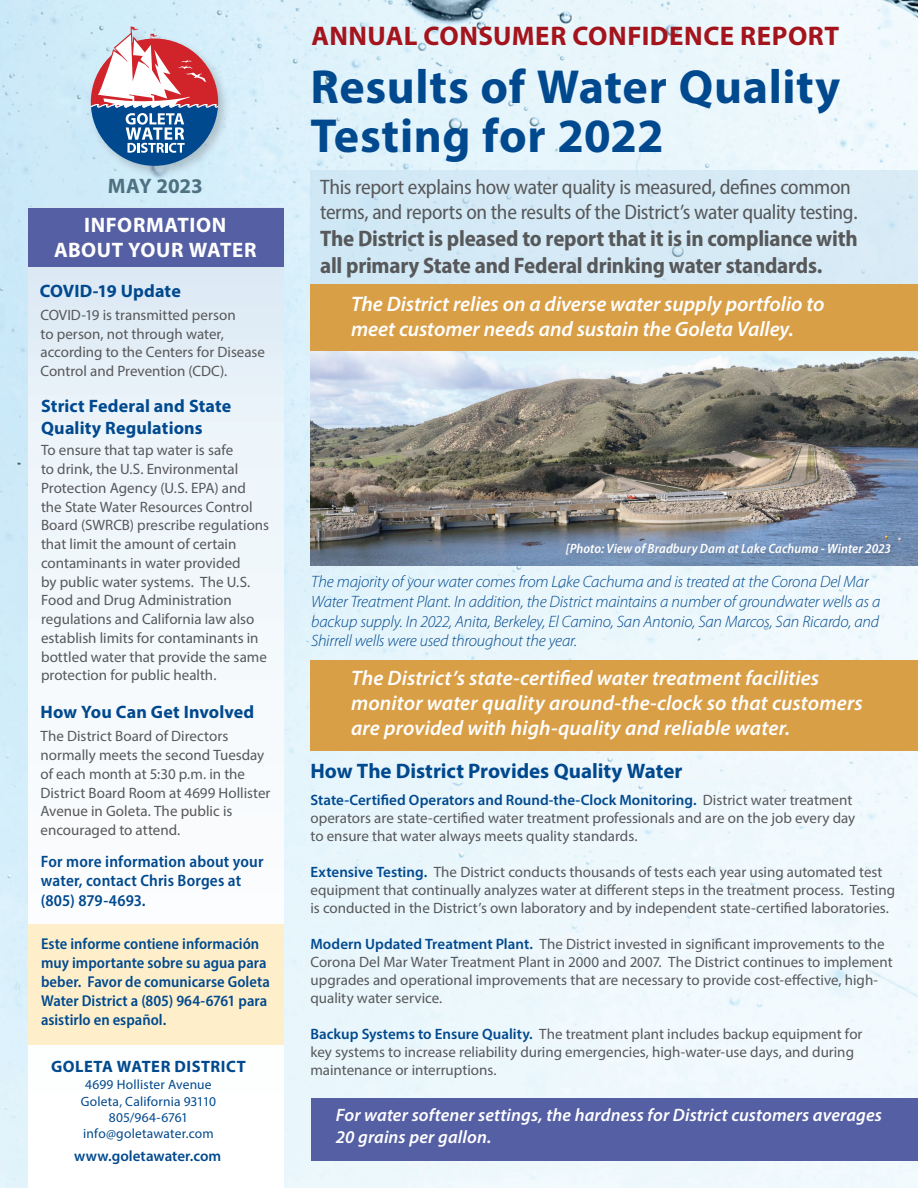
<style>
.page{position:relative;width:918px;height:1188px;background:#fff}
.page>*{position:absolute;margin:0;border:0;box-sizing:border-box;transform-origin:0 0}
.t1{font:700 48px/49.5px "Myriad Pro";letter-spacing:.01em;color:#01498e}
.t2{font:700 27px "Myriad Pro";letter-spacing:.02em;color:#a4141c}
.t3{font:700 semi-condensed 22.5px/27px "Myriad Pro";letter-spacing:-.01em;color:#57585a}
.t4{font:italic 600 21px/25.2px "Myriad Pro";color:#fff}
.t5{font:semi-condensed 21px/25.2px "Myriad Pro";letter-spacing:-.02em;color:#57585a}
.t6{font:700 21px "Myriad Pro";letter-spacing:-.005em;color:#01498e}
.t7{font:700 21px/25.2px "Myriad Pro";letter-spacing:.025em;color:#fff;text-align:center}
.t8{font:700 21px "Myriad Pro";color:#4e7282}
.t9{font:italic 600 18px/21.6px "Myriad Pro";letter-spacing:.005em;color:#fff}
.t10{font:700 18px/21.6px "Myriad Pro";letter-spacing:.01em;color:#01498e}
.t11{font:italic 300 16.5px/19.8px "Myriad Pro";letter-spacing:-.01em;color:#01498e}
.t12{font:600 semi-condensed 16.5px/19.8px "Myriad Pro";letter-spacing:.01em;color:#01498e}
.t13{font:700 16.5px "Myriad Pro";letter-spacing:.03em;color:#01498e}
.t14{font:600 semi-condensed 15.75px/18.9px "Myriad Pro";color:#01498e}
.t15{font:15px/18.8px "Myriad Pro";color:#57585a}
.t16{font:600 15px "Myriad Pro";letter-spacing:.005em;color:#01498e}
.t17{font:13.5px/16.2px "Myriad Pro";letter-spacing:.015em;color:#01498e;text-align:center}
.t18{font:italic 600 semi-condensed 13.5px "Myriad Pro";letter-spacing:.005em;color:#fff}
.s1{font-weight:600;color:#01498e}
</style>
<div class="page">
<img style="left:0;top:0;width:918px;height:1188px">
<div style="left:310px;top:171px;width:608px;height:113px;background:#d5eaf5"></div>
<svg style="left:28px;top:267px;width:256px;height:921px"></svg>
<div style="left:28px;top:208px;width:256px;height:59px;background:#555fa3"></div>
<div style="left:28px;top:924px;width:256px;height:121px;background:#feefca"></div>
<div style="left:88px;top:23px;width:143px;height:155px;background:#231f20;opacity:.22"></div>
<svg style="left:91px;top:26px;width:127px;height:140px"></svg>
<img style="left:310px;top:350px;width:608px;height:215px">
<div style="left:310px;top:284px;width:608px;height:66px;background:#d99f46"></div>
<div style="left:562px;top:539px;width:339px;height:28px;background:#231f20;opacity:.28"></div>
<div style="left:310px;top:660px;width:608px;height:90px;background:#d99f46"></div>
<div style="left:311px;top:1099px;width:607px;height:62px;background:#555fa3"></div>
<h3 class="t8" style="left:108px;top:173px;width:97px">MAY 2023</h3>
<h3 class="t7" style="left:54px;top:212px;width:204px">INFORMATION<br>ABOUT YOUR WATER</h3>
<p class="t10" style="left:40px;top:280px;width:143px">COVID-19 Update</p>
<p class="t15" style="left:40px;top:305px;width:226px">COVID-19 is transmitted person<br>to person, not through water, according to the Centers for Disease<br>Control and Prevention (CDC).</p>
<p class="t10" style="left:41px;top:395px;width:192px">Strict Federal and State<br>Quality Regulations</p>
<p class="t15" style="left:41px;top:441px;width:230px">To ensure that tap water is safe<br>to drink, the U.S. Environmental Protection Agency (U.S. EPA) and the State Water Resources Control Board (SWRCB) prescribe regulations that limit the amount of certain contaminants in water provided<br>by public water systems. The U.S.<br>Food and Drug Administration regulations and California law also establish limits for contaminants in bottled water that provide the same protection for public health.</p>
<p class="t10" style="left:41px;top:701px;width:215px">How You Can Get Involved</p>
<p class="t15" style="left:40px;top:727px;width:232px">The District Board of Directors normally meets the second Tuesday of each month at 5:30 p.m. in the<br>District Board Room at 4699 Hollister<br>Avenue in Goleta. The public is encouraged to attend.</p>
<p class="t12" style="left:41px;top:851px;width:224px">For more information about your water, contact Chris Borges at (805) 879-4693.</p>
<p class="t14" style="left:41px;top:934px;width:230px">Este informe contiene información muy importante sobre su agua para beber. Favor de comunicarse Goleta<br>Water District a (805) 964-6761 para asistirlo en español.</p>
<p class="t13" style="left:51px;top:1056px;width:196px">GOLETA WATER DISTRICT</p>
<p class="t17" style="left:81px;top:1077px;width:137px">4699 Hollister Avenue<br>Goleta, California 93110<br>805/964-6761 info@goletawater.com</p>
<p class="t16" style="left:74px;top:1146px;width:149px">www.goletawater.com</p>
<h2 class="t2" style="left:311px;top:18px;width:529px">ANNUAL CONSUMER CONFIDENCE REPORT</h2>
<h1 class="t1" style="left:310px;top:60px;width:531px">Results of Water Quality<br>Testing for 2022</h1>
<h3 class="t5" style="left:320px;top:174px;width:539px">This report explains how water quality is measured, defines common terms, and reports on the results of the District’s water quality testing.</h3>
<h3 class="t3" style="left:320px;top:224px;width:539px">The District is pleased to report that it is in compliance with all primary State and Federal drinking water standards.</h3>
<h3 class="t4" style="left:351px;top:291px;width:475px">The District relies on a diverse water supply portfolio to meet customer needs and sustain the Goleta Valley.</h3>
<p class="t18" style="left:566px;top:540px;width:327px">[Photo: View of Bradbury Dam at Lake Cachuma - Winter 2023</p>
<p class="t11" style="left:311px;top:571px;width:571px">The majority of your water comes from Lake Cachuma and is treated at the Corona Del Mar Water Treatment Plant. In addition, the District maintains a number of groundwater wells as a backup supply. In 2022, Anita, Berkeley, El Camino, San Antonio, San Marcos, San Ricardo, and Shirrell wells were used throughout the year.</p>
<h3 class="t4" style="left:351px;top:665px;width:513px">The District’s state-certified water treatment facilities monitor water quality around-the-clock so that customers are provided with high-quality and reliable water.</h3>
<h3 class="t6" style="left:310px;top:757px;width:373px">How The District Provides Quality Water</h3>
<p class="t15" style="left:310px;top:790px;width:546px;line-height:18px"><span class="s1">State-Certified Operators and Round-the-Clock Monitoring.</span> District water treatment operators are state-certified water treatment professionals and are on the job every day to ensure that water always meets quality standards.</p>
<p class="t15" style="left:310px;top:862px;width:586px;line-height:18px"><span class="s1">Extensive Testing.</span> The District conducts thousands of tests each year using automated test equipment that continually analyzes water at different steps in the treatment process. Testing is conducted in the District’s own laboratory and by independent state-certified laboratories.</p>
<p class="t15" style="left:310px;top:934px;width:584px;line-height:18px"><span class="s1">Modern Updated Treatment Plant.</span> The District invested in significant improvements to the Corona Del Mar Water Treatment Plant in 2000 and 2007. The District continues to implement upgrades and operational improvements that are necessary to provide cost-effective, high&shy;quality water service.</p>
<p class="t15" style="left:310px;top:1024px;width:554px;line-height:18px"><span class="s1">Backup Systems to Ensure Quality.</span> The treatment plant includes backup equipment for key systems to increase reliability during emergencies, high-water-use days, and during maintenance or interruptions.</p>
<p class="t9" style="left:336px;top:1104px;width:548px">For water softener settings, the hardness for District customers averages<br>20 grains per gallon.</p>
</div>
